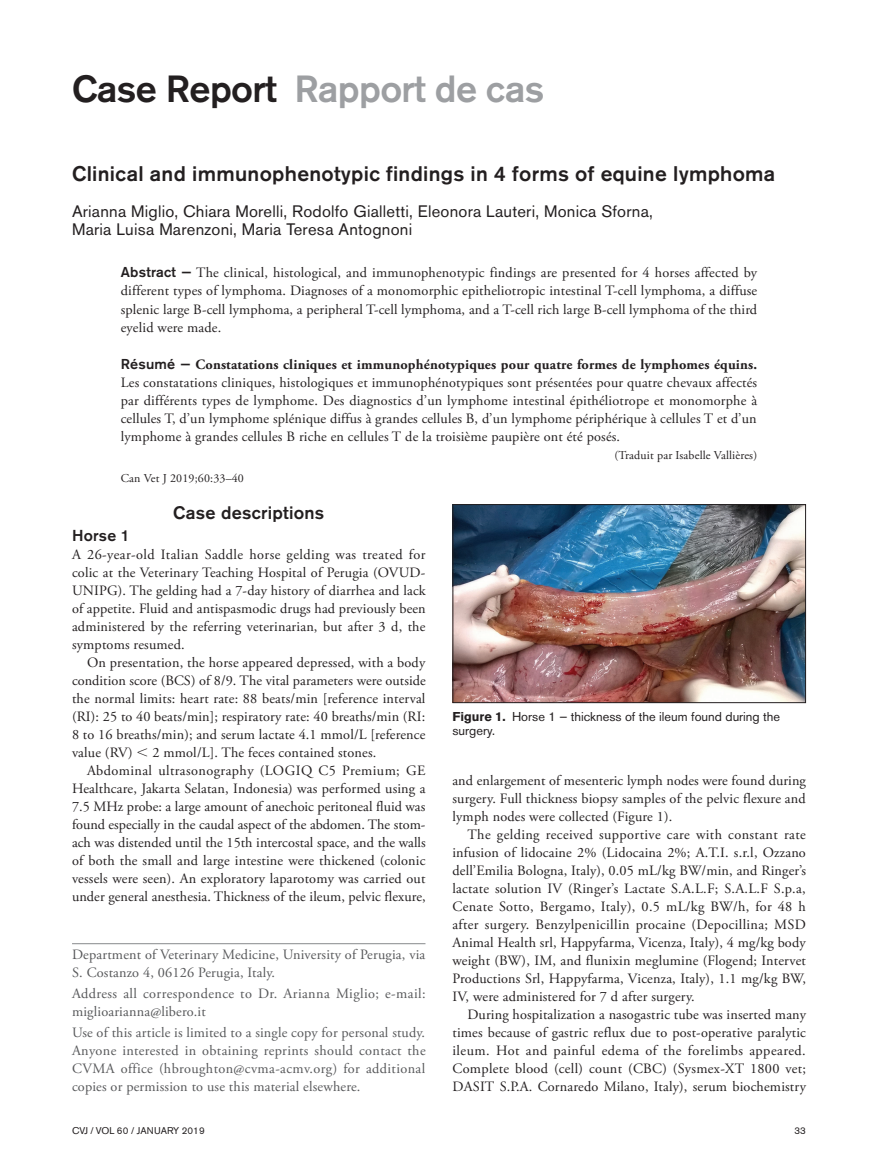
<style>
.page{position:relative;width:878px;height:1175px;background:#fff}
.page>*{position:absolute;margin:0;border:0;box-sizing:border-box;transform-origin:0 0}
.t1{font:500 37.5px "Akzidenz Grotesk BE";letter-spacing:-.015em;color:#9d9fa2}
.t2{font:500 21px "Akzidenz Grotesk BE";letter-spacing:.015em;color:#231f20}
.t3{font:500 18px "Akzidenz Grotesk BE";letter-spacing:.015em;color:#231f20}
.t4{font:16.5px/18px "Akzidenz Grotesk BE";letter-spacing:.015em;color:#231f20}
.t5{font:500 15.75px "Akzidenz Grotesk BE";letter-spacing:.015em;color:#231f20}
.t6{font:14.25px/18px "Adobe Garamond Pro";letter-spacing:.01em;color:#231f20;text-align:justify}
.t7{font:14.25px/18px "Adobe Garamond Pro";letter-spacing:.01em;color:#57585a}
.t8{font:14.25px/18px "Adobe Garamond Pro";letter-spacing:.03em;color:#57585a}
.t9{font:12.75px/13.5px "Akzidenz Grotesk BE";color:#231f20}
.t10{font:12px "Adobe Garamond Pro";letter-spacing:.01em;color:#231f20}
.t11{font:9.75px "Akzidenz Grotesk BE";color:#231f20}
.s1{color:#231f20}
.s2{font-family:"Akzidenz Grotesk BE";font-weight:500}
.s3{font-weight:700}
.s4{font-family:"Mathematical Pi One"}
</style>
<div class="page">
<hr style="left:72px;top:943px;width:353px;height:1px;background:#87898c">
<img style="left:454px;top:506px;width:350px;height:195px">
<div style="left:452px;top:504px;width:354px;height:199px;border:1px solid #231f20"></div>
<h1 class="t1" style="left:72px;top:66px;width:474px"><span class="s1">Case Report</span> Rapport de cas</h1>
<h2 class="t2" style="left:72px;top:161px;width:704px">Clinical and immunophenotypic findings in 4 forms of equine lymphoma</h2>
<p class="t4" style="left:72px;top:203px;width:582px">Arianna Miglio, Chiara Morelli, Rodolfo Gialletti, Eleonora Lauteri, Monica Sforna,<br>Maria Luisa Marenzoni, Maria Teresa Antognoni</p>
<p class="t6" style="left:121px;top:264px;width:638px"><span class="s2">Abstract —</span> The clinical, histological, and immunophenotypic findings are presented for 4 horses affected by different types of lymphoma. Diagnoses of a monomorphic epitheliotropic intestinal T-cell lymphoma, a diffuse splenic large B-cell lymphoma, a peripheral T-cell lymphoma, and a T-cell rich large B-cell lymphoma of the third eyelid were made.</p>
<p class="t6" style="left:121px;top:356px;width:638px"><span class="s2">Résumé —</span> <span class="s3">Constatations cliniques et immunophénotypiques pour quatre formes de lymphomes équins.<br></span>Les constatations cliniques, histologiques et immunophénotypiques sont présentées pour quatre chevaux affectés par différents types de lymphome. Des diagnostics d’un lymphome intestinal épithéliotrope et monomorphe à cellules T, d’un lymphome splénique diffus à grandes cellules B, d’un lymphome périphérique à cellules T et d’un lymphome à grandes cellules B riche en cellules T de la troisième paupière ont été posés.</p>
<p class="t10" style="left:614px;top:448px;width:144px">(Traduit par Isabelle Vallières)</p>
<p class="t10" style="left:121px;top:470px;width:125px">Can Vet J 2019;60:33–40</p>
<p class="t3" style="left:173px;top:501px;width:152px">Case descriptions</p>
<p class="t5" style="left:72px;top:526px;width:59px">Horse 1</p>
<p class="t6" style="left:72px;top:546px;width:355px">A 26-year-old Italian Saddle horse gelding was treated for colic at the Veterinary Teaching Hospital of Perugia (OVUD-UNIPG). The gelding had a 7-day history of diarrhea and lack of appetite. Fluid and antispasmodic drugs had previously been administered by the referring veterinarian, but after 3 d, the symptoms resumed.</p>
<p class="t6" style="left:72px;top:654px;width:355px;text-indent:15px">On presentation, the horse appeared depressed, with a body condition score (BCS) of 8/9. The vital parameters were outside the normal limits: heart rate: 88 beats/min [reference interval (RI): 25 to 40 beats/min]; respiratory rate: 40 breaths/min (RI:<br>8 to 16 breaths/min); and serum lactate 4.1 mmol/L [reference value (RV) <span class="s4">,</span> 2 mmol/L]. The feces contained stones.</p>
<p class="t6" style="left:72px;top:762px;width:355px;text-indent:15px">Abdominal ultrasonography (LOGIQ C5 Premium; GE Healthcare, Jakarta Selatan, Indonesia) was performed using a 7.5 MHz probe: a large amount of anechoic peritoneal fluid was found especially in the caudal aspect of the abdomen. The stom&shy;ach was distended until the 15th intercostal space, and the walls of both the small and large intestine were thickened (colonic vessels were seen). An exploratory laparotomy was carried out under general anesthesia. Thickness of the ileum, pelvic flexure,</p>
<p class="t6" style="left:452px;top:771px;width:355px">and enlargement of mesenteric lymph nodes were found during surgery. Full thickness biopsy samples of the pelvic flexure and lymph nodes were collected (Figure 1).</p>
<p class="t9" style="left:452px;top:710px;width:329px"><span class="s3">Figure 1.</span> Horse 1 — thickness of the ileum found during the surgery.</p>
<p class="t6" style="left:452px;top:825px;width:355px;text-indent:15px">The gelding received supportive care with constant rate infusion of lidocaine 2% (Lidocaina 2%; A.T.I. s.r.l, Ozzano dell’Emilia Bologna, Italy), 0.05 mL/kg BW/min, and Ringer’s lactate solution IV (Ringer’s Lactate S.A.L.F; S.A.L.F S.p.a, Cenate Sotto, Bergamo, Italy), 0.5 mL/kg BW/h, for 48 h after surgery. Benzylpenicillin procaine (Depocillina; MSD Animal Health srl, Happyfarma, Vicenza, Italy), 4 mg/kg body weight (BW), IM, and flunixin meglumine (Flogend; Intervet Productions Srl, Happyfarma, Vicenza, Italy), 1.1 mg/kg BW, IV, were administered for 7 d after surgery.</p>
<p class="t6" style="left:452px;top:1005px;width:355px;text-indent:15px">During hospitalization a nasogastric tube was inserted many times because of gastric reflux due to post-operative paralytic ileum. Hot and painful edema of the forelimbs appeared.<br>Complete blood (cell) count (CBC) (Sysmex-XT 1800 vet; DASIT S.P.A. Cornaredo Milano, Italy), serum biochemistry</p>
<p class="t7" style="left:72px;top:945px;width:355px">Department of Veterinary Medicine, University of Perugia, via<br>S. Costanzo 4, 06126 Perugia, Italy.</p>
<p class="t8" style="left:72px;top:984px;width:355px">Address all correspondence to Dr. Arianna Miglio; e-mail: miglioarianna@libero.it</p>
<p class="t7" style="left:72px;top:1023px;width:355px;text-align:justify">Use of this article is limited to a single copy for personal study.<br>Anyone interested in obtaining reprints should contact the CVMA office (hbroughton@cvma-acmv.org) for additional copies or permission to use this material elsewhere.</p>
<p class="t11" style="left:72px;top:1125px;width:134px">CVJ / VOL 60 / JANUARY 2019</p>
<p class="t11" style="left:794px;top:1125px;width:13px">33</p>
</div>
